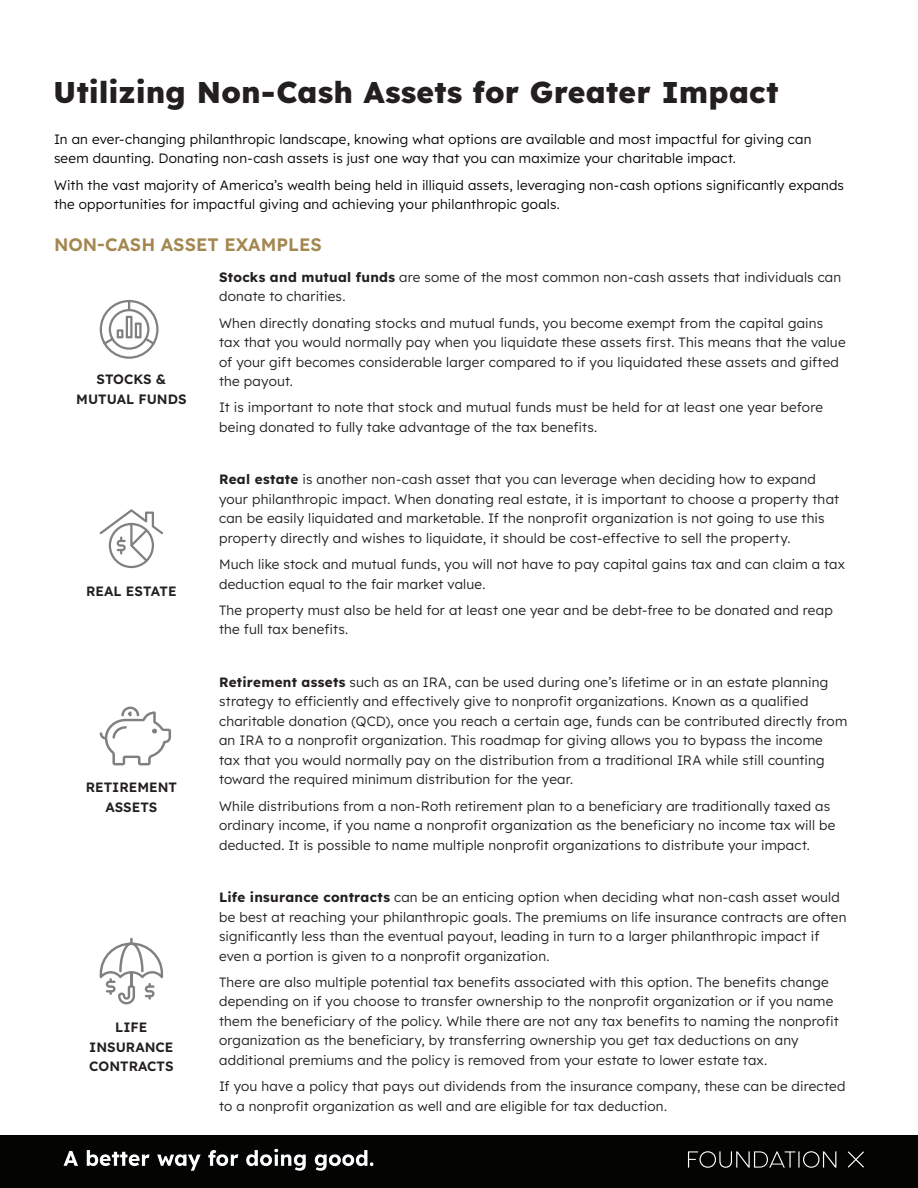
<style>
.page{position:relative;width:918px;height:1188px;background:#fff}
.page>*{position:absolute;margin:0;border:0;box-sizing:border-box;transform-origin:0 0}
.Body_Copy{font:800 30px "Lexend Deca";letter-spacing:.005em;color:#231f20}
.Subhead_01{font:600 18px "Lexend Deca";color:#a48750}
.Body_Copy-2{font:300 13.5px/19.5px "Lexend Deca";letter-spacing:.015em;color:#231f20}
.Body_Copy-3{font:300 13.5px/19.5px "Lexend Deca";letter-spacing:.015em;color:#040503}
.Subhead_02{font:600 13.5px/19.5px "Lexend Deca";color:#231f20;text-align:center}
.s1{font-weight:700}
</style>
<div class="page">
<div style="left:0;top:1135px;width:918px;height:53px;background:#040503"></div>
<img style="left:63px;top:1148px;width:311px;height:23px">
<svg style="left:688px;top:1151px;width:148px;height:17px"></svg>
<svg style="left:848px;top:1151px;width:16px;height:17px"></svg>
<svg style="left:100px;top:509px;width:63px;height:59px"></svg>
<svg style="left:100px;top:938px;width:63px;height:66px"></svg>
<svg style="left:100px;top:300px;width:59px;height:59px"></svg>
<svg style="left:100px;top:707px;width:71px;height:58px"></svg>
<p class="Body_Copy" style="left:53px;top:70px;width:727px">Utilizing Non-Cash Assets for Greater Impact</p>
<p class="Body_Copy-3" style="left:54px;top:128px;width:759px">In an ever-changing philanthropic landscape, knowing what options are available and most impactful for giving can seem daunting. Donating non-cash assets is just one way that you can maximize your charitable impact.</p>
<p class="Body_Copy-3" style="left:54px;top:174px;width:792px">With the vast majority of America’s wealth being held in illiquid assets, leveraging non-cash options significantly expands the opportunities for impactful giving and achieving your philanthropic goals.</p>
<p class="Subhead_01" style="left:54px;top:232px;width:270px">NON-CASH ASSET EXAMPLES</p>
<p class="Subhead_02" style="left:76px;top:369px;width:112px">STOCKS &amp;<br>MUTUAL FUNDS</p>
<p class="Subhead_02" style="left:86px;top:581px;width:92px">REAL ESTATE</p>
<p class="Subhead_02" style="left:86px;top:777px;width:93px">RETIREMENT<br>ASSETS</p>
<p class="Subhead_02" style="left:89px;top:1017px;width:86px">LIFE<br>INSURANCE<br>CONTRACTS</p>
<p class="Body_Copy-2" style="left:219px;top:267px;width:624px"><span class="s1">Stocks and mutual funds</span> are some of the most common non-cash assets that individuals can donate to charities.</p>
<p class="Body_Copy-2" style="left:219px;top:312px;width:628px">When directly donating stocks and mutual funds, you become exempt from the capital gains tax that you would normally pay when you liquidate these assets first. This means that the value of your gift becomes considerable larger compared to if you liquidated these assets and gifted the payout.</p>
<p class="Body_Copy-2" style="left:219px;top:397px;width:605px">It is important to note that stock and mutual funds must be held for at least one year before being donated to fully take advantage of the tax benefits.</p>
<p class="Body_Copy-2" style="left:219px;top:469px;width:622px"><span class="s1">Real estate</span> is another non-cash asset that you can leverage when deciding how to expand your philanthropic impact. When donating real estate, it is important to choose a property that can be easily liquidated and marketable. If the nonprofit organization is not going to use this property directly and wishes to liquidate, it should be cost-effective to sell the property.</p>
<p class="Body_Copy-2" style="left:219px;top:554px;width:627px">Much like stock and mutual funds, you will not have to pay capital gains tax and can claim a tax deduction equal to the fair market value.</p>
<p class="Body_Copy-2" style="left:219px;top:600px;width:615px">The property must also be held for at least one year and be debt-free to be donated and reap the full tax benefits.</p>
<p class="Body_Copy-2" style="left:219px;top:672px;width:630px"><span class="s1">Retirement assets</span> such as an IRA, can be used during one’s lifetime or in an estate planning strategy to efficiently and effectively give to nonprofit organizations. Known as a qualified charitable donation (QCD), once you reach a certain age, funds can be contributed directly from an IRA to a nonprofit organization. This roadmap for giving allows you to bypass the income<br>tax that you would normally pay on the distribution from a traditional IRA while still counting toward the required minimum distribution for the year.</p>
<p class="Body_Copy-2" style="left:219px;top:795px;width:618px">While distributions from a non-Roth retirement plan to a beneficiary are traditionally taxed as ordinary income, if you name a nonprofit organization as the beneficiary no income tax will be deducted. It is possible to name multiple nonprofit organizations to distribute your impact.</p>
<p class="Body_Copy-2" style="left:219px;top:887px;width:629px"><span class="s1">Life insurance contracts</span> can be an enticing option when deciding what non-cash asset would be best at reaching your philanthropic goals. The premiums on life insurance contracts are often significantly less than the eventual payout, leading in turn to a larger philanthropic impact if even a portion is given to a nonprofit organization.</p>
<p class="Body_Copy-2" style="left:219px;top:972px;width:621px">There are also multiple potential tax benefits associated with this option. The benefits change depending on if you choose to transfer ownership to the nonprofit organization or if you name them the beneficiary of the policy. While there are not any tax benefits to naming the nonprofit organization as the beneficiary, by transferring ownership you get tax deductions on any additional premiums and the policy is removed from your estate to lower estate tax.</p>
<p class="Body_Copy-2" style="left:219px;top:1076px;width:628px">If you have a policy that pays out dividends from the insurance company, these can be directed to a nonprofit organization as well and are eligible for tax deduction.</p>
</div>
